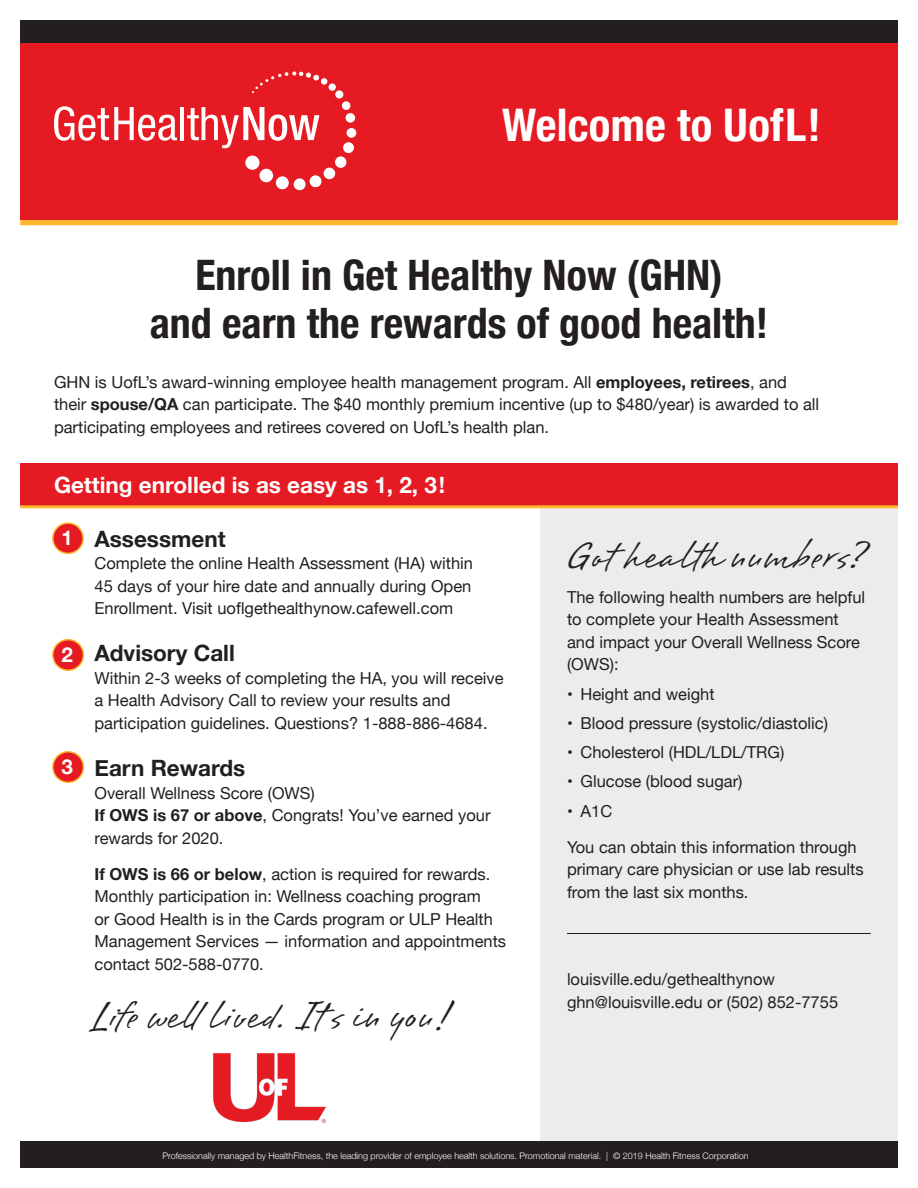
<style>
.page{position:relative;width:918px;height:1188px;background:#fff}
.page>*{position:absolute;margin:0;border:0;box-sizing:border-box;transform-origin:0 0}
.t1{font:48px "Brisa Pro";letter-spacing:.03em;color:#231f20}
.t2{font:700 condensed 45px "Helvetica Neue";letter-spacing:.005em;color:#fff}
.t3{font:700 condensed 42px/48px "Helvetica Neue";color:#231f20;text-align:center}
.t4{font:700 22.5px "Helvetica Neue";color:#231f20}
.t5{font:700 22.5px "Helvetica Neue";color:#fff}
.t6{font:700 20.55px "Helvetica Neue";color:#fff}
.t7{font:700 20.4px "Helvetica Neue";color:#fff}
.t8{font:16.5px/22.5px "Helvetica Neue";color:#231f20}
.t9{font:300 9px "Helvetica Neue";color:#fff}
.s1{font-weight:700}
</style>
<div class="page">
<div style="left:540px;top:506px;width:358px;height:635px;background:#ececee"></div>
<div style="left:20px;top:463px;width:878px;height:43px;background:#e51a23"></div>
<div style="left:20px;top:1141px;width:878px;height:27px;background:#231f20"></div>
<div style="left:20px;top:219px;width:878px;height:6px;background:#fdb82d"></div>
<hr style="left:20px;top:505px;width:878px;height:3px;background:#fdb82d">
<div style="left:20px;top:38px;width:878px;height:181px;background:#e51a23"></div>
<div style="left:20px;top:20px;width:878px;height:23px;background:#231f20"></div>
<svg style="left:54px;top:106px;width:123px;height:35px"></svg>
<hr style="left:180px;top:107px;width:4px;height:33px;background:#fff">
<svg style="left:187px;top:107px;width:132px;height:41px"></svg>
<svg style="left:252px;top:71px;width:67px;height:22px"></svg>
<div style="left:321px;top:78px;width:6px;height:7px;background:#fff;border-radius:50%"></div>
<div style="left:329px;top:83px;width:7px;height:8px;background:#fff;border-radius:50%"></div>
<div style="left:335px;top:90px;width:8px;height:9px;background:#fff;border-radius:50%"></div>
<div style="left:342px;top:101px;width:8px;height:9px;background:#fff;border-radius:50%"></div>
<div style="left:346px;top:113px;width:9px;height:10px;background:#fff;border-radius:50%"></div>
<div style="left:343px;top:142px;width:11px;height:11px;background:#fff;border-radius:50%"></div>
<div style="left:335px;top:156px;width:11px;height:12px;background:#fff;border-radius:50%"></div>
<div style="left:324px;top:168px;width:11px;height:11px;background:#fff;border-radius:50%"></div>
<div style="left:310px;top:176px;width:11px;height:11px;background:#fff;border-radius:50%"></div>
<div style="left:294px;top:178px;width:12px;height:12px;background:#fff;border-radius:50%"></div>
<div style="left:276px;top:176px;width:13px;height:13px;background:#fff;border-radius:50%"></div>
<div style="left:259px;top:169px;width:14px;height:13px;background:#fff;border-radius:50%"></div>
<div style="left:245px;top:156px;width:14px;height:14px;background:#fff;border-radius:50%"></div>
<div style="left:347px;top:128px;width:9px;height:10px;background:#fff;border-radius:50%"></div>
<div style="left:53px;top:523px;width:30px;height:30px;background:#e51a23;border-radius:50%"></div>
<div style="left:52px;top:522px;width:32px;height:32px;border:2px solid #fdb82d;border-radius:50%"></div>
<div style="left:53px;top:640px;width:30px;height:30px;background:#e51a23;border-radius:50%"></div>
<div style="left:52px;top:639px;width:32px;height:32px;border:2px solid #fdb82d;border-radius:50%"></div>
<div style="left:53px;top:752px;width:30px;height:30px;background:#e51a23;border-radius:50%"></div>
<div style="left:52px;top:751px;width:32px;height:32px;border:2px solid #fdb82d;border-radius:50%"></div>
<hr style="left:567px;top:933px;width:304px;height:1px;background:#231f20">
<img style="left:213px;top:1053px;width:113px;height:71px">
<p class="t2" style="left:502px;top:87px;width:320px">Welcome to UofL!</p>
<p class="t3" style="left:150px;top:248px;width:620px">Enroll in Get Healthy Now (GHN)<br>and earn the rewards of good health!</p>
<p class="t8" style="left:54px;top:371px;width:767px">GHN is UofL’s award-winning employee health management program. All <span class="s1">employees, retirees</span>, and their <span class="s1">spouse/QA</span> can participate. The $40 monthly premium incentive (up to $480/year) is awarded to all participating employees and retirees covered on UofL’s health plan.</p>
<p class="t5" style="left:54px;top:467px;width:392px">Getting enrolled is as easy as 1, 2, 3!</p>
<p class="t4" style="left:94px;top:521px;width:133px">Assessment</p>
<p class="t8" style="left:94px;top:553px;width:380px;text-align:justify">Complete the online Health Assessment (HA) within 45 days of your hire date and annually during Open Enrollment. Visit uoflgethealthynow.cafewell.com</p>
<p class="t4" style="left:94px;top:636px;width:142px">Advisory Call</p>
<p class="t8" style="left:94px;top:668px;width:411px">Within 2-3 weeks of completing the HA, you will receive a Health Advisory Call to review your results and participation guidelines. Questions? 1-888-886-4684.</p>
<p class="t4" style="left:94px;top:750px;width:152px">Earn Rewards</p>
<p class="t8" style="left:94px;top:782px;width:222px">Overall Wellness Score (OWS)</p>
<p class="t8" style="left:94px;top:805px;width:398px"><span class="s1">If OWS is 67 or above</span>, Congrats! You’ve earned your rewards for 2020.</p>
<p class="t8" style="left:94px;top:863px;width:413px"><span class="s1">If OWS is 66 or below</span>, action is required for rewards.<br>Monthly participation in: Wellness coaching program<br>or Good Health is in the Cards program or ULP Health Management Services — information and appointments contact 502-588-0770.</p>
<p class="t1" style="left:88px;top:990px;width:365px">Life welllived. It’s in you!</p>
<p class="t7" style="left:61px;top:522px;width:13px">1</p>
<p class="t6" style="left:61px;top:639px;width:13px">2</p>
<p class="t6" style="left:61px;top:751px;width:13px">3</p>
<p class="t1" style="left:567px;top:530px;width:303px">Got health numbers?</p>
<p class="t8" style="left:567px;top:587px;width:300px">The following health numbers are helpful to complete your Health Assessment and impact your Overall Wellness Score (OWS):</p>
<p class="t8" style="left:567px;top:683px;width:149px">• Height and weight</p>
<p class="t8" style="left:567px;top:713px;width:262px">• Blood pressure (systolic/diastolic)</p>
<p class="t8" style="left:567px;top:742px;width:219px">• Cholesterol (HDL/LDL/TRG)</p>
<p class="t8" style="left:567px;top:771px;width:177px">• Glucose (blood sugar)</p>
<p class="t8" style="left:567px;top:800px;width:47px">• A1C</p>
<p class="t8" style="left:567px;top:836px;width:298px">You can obtain this information through primary care physician or use lab results from the last six months.</p>
<p class="t8" style="left:567px;top:969px;width:273px">louisville.edu/gethealthynow ghn@louisville.edu or (502) 852-7755</p>
<p class="t9" style="left:163px;top:1148px;width:588px">Professionally managed by HealthFitness, the leading provider of employee health solutions. Promotional material. | © 2019 Health Fitness Corporation</p>
</div>
